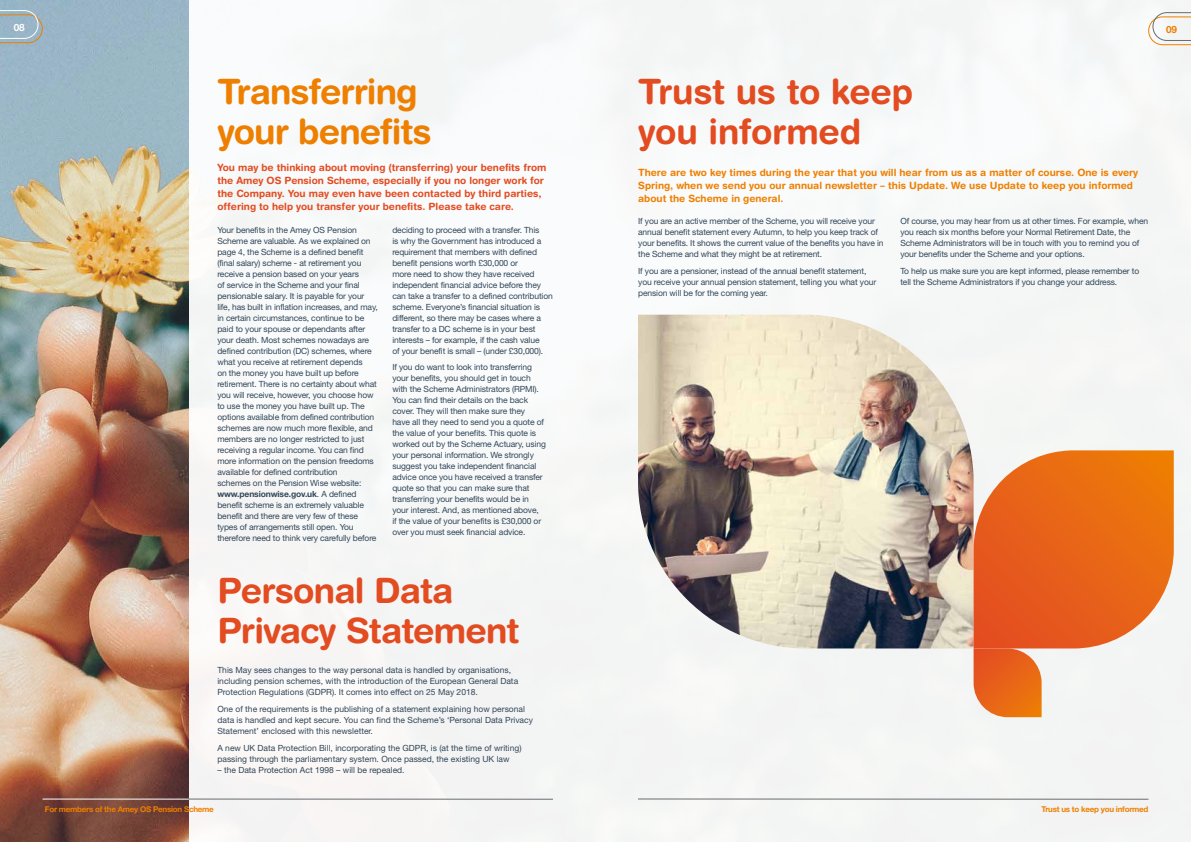
<style>
.page{position:relative;width:1191px;height:842px;background:#fff}
.page>*{position:absolute;margin:0;border:0;box-sizing:border-box;transform-origin:0 0}
.t1{font:700 35px/40px "Helvetica Rounded";letter-spacing:-.02em;color:#e34b20}
.t2{font:700 35px/40px "Helvetica Rounded";letter-spacing:-.03em;color:#ee7f00}
.t3{font:700 10px/13px "Helvetica Rounded";color:#e34b20}
.t4{font:700 10px/13px "Helvetica Rounded";color:#ee7f00}
.t5{font:700 10px "Helvetica Neue LT";color:#fff}
.t6{font:700 10px "Helvetica Neue LT";color:#ee7f00}
.t7{font:8.5px/11px "Helvetica Neue LT";letter-spacing:-.015em;color:#31475a}
.t8{font:700 8px "Helvetica Neue LT";letter-spacing:-.03em;color:#ee7f00}
.s1{font-weight:700}
</style>
<div class="page">
<img style="left:0;top:0;width:189px;height:842px">
<div style="left:189px;top:0;width:1002px;height:842px;background:#f6f7f6"></div>
<svg style="left:1148px;top:12px;width:43px;height:33px"></svg>
<svg style="left:0;top:10px;width:43px;height:33px"></svg>
<img style="left:638px;top:315px;width:335px;height:333px">
<svg style="left:973px;top:450px;width:200px;height:267px"></svg>
<hr style="left:638px;top:799px;width:510px;height:1px;background:#696b70">
<hr style="left:189px;top:799px;width:364px;height:1px;background:#696b70">
<hr style="left:43px;top:799px;width:146px;height:1px;background:#fff">
<p class="t5" style="left:14px;top:21px;width:12px">08</p>
<p class="t6" style="left:1166px;top:23px;width:12px">09</p>
<h1 class="t2" style="left:217px;top:71px;width:216px">Transferring your benefits</h1>
<p class="t3" style="left:217px;top:161px;width:330px">You may be thinking about moving (transferring) your benefits from the Amey OS Pension Scheme, especially if you no longer work for the Company. You may even have been contacted by third parties, offering to help you transfer your benefits. Please take care.</p>
<p class="t7" style="left:217px;top:224px;width:162px">Your benefits in the Amey OS Pension Scheme are valuable. As we explained on page 4, the Scheme is a defined benefit (final salary) scheme - at retirement you receive a pension based on your years<br>of service in the Scheme and your final pensionable salary. It is payable for your life, has built in inflation increases, and may, in certain circumstances, continue to be paid to your spouse or dependants after your death. Most schemes nowadays are defined contribution (DC) schemes, where what you receive at retirement depends<br>on the money you have built up before retirement. There is no certainty about what you will receive, however, you choose how to use the money you have built up. The options available from defined contribution schemes are now much more flexible, and members are no longer restricted to just receiving a regular income. You can find more information on the pension freedoms available for defined contribution<br>schemes on the Pension Wise website: <span class="s1">www.pensionwise.gov.uk</span>. A defined benefit scheme is an extremely valuable benefit and there are very few of these types of arrangements still open. You therefore need to think very carefully before</p>
<p class="t7" style="left:392px;top:224px;width:162px">deciding to proceed with a transfer. This<br>is why the Government has introduced a requirement that members with defined benefit pensions worth £30,000 or<br>more need to show they have received independent financial advice before they can take a transfer to a defined contribution scheme. Everyone’s financial situation is different, so there may be cases where a transfer to a DC scheme is in your best interests – for example, if the cash value<br>of your benefit is small – (under £30,000).</p>
<p class="t7" style="left:392px;top:362px;width:155px">If you do want to look into transferring your benefits, you should get in touch with the Scheme Administrators (RPMI).<br>You can find their details on the back cover. They will then make sure they<br>have all they need to send you a quote of the value of your benefits. This quote is worked out by the Scheme Actuary, using your personal information. We strongly suggest you take independent financial advice once you have received a transfer quote so that you can make sure that transferring your benefits would be in your interest. And, as mentioned above,<br>if the value of your benefits is £30,000 or over you must seek financial advice.</p>
<h1 class="t1" style="left:217px;top:570px;width:304px">Personal Data<br>Privacy Statement</h1>
<p class="t7" style="left:217px;top:665px;width:302px">This May sees changes to the way personal data is handled by organisations, including pension schemes, with the introduction of the European General Data<br>Protection Regulations (GDPR). It comes into effect on 25 May 2018.</p>
<p class="t7" style="left:217px;top:703px;width:317px">One of the requirements is the publishing of a statement explaining how personal data is handled and kept secure. You can find the Scheme’s ‘Personal Data Privacy<br>Statement’ enclosed with this newsletter.</p>
<p class="t7" style="left:217px;top:742px;width:306px">A new UK Data Protection Bill, incorporating the GDPR, is (at the time of writing) passing through the parliamentary system. Once passed, the existing UK law</p>
<p class="t7" style="left:217px;top:764px;width:189px">– the Data Protection Act 1998 – will be repealed.</p>
<h1 class="t1" style="left:638px;top:71px;width:276px">Trust us to keep you informed</h1>
<p class="t4" style="left:638px;top:166px;width:501px">There are two key times during the year that you will hear from us as a matter of course. One is every<br>Spring, when we send you our annual newsletter – this Update. We use Update to keep you informed about the Scheme in general.</p>
<p class="t7" style="left:638px;top:216px;width:247px">If you are an active member of the Scheme, you will receive your annual benefit statement every Autumn, to help you keep track of your benefits. It shows the current value of the benefits you have in the Scheme and what they might be at retirement.</p>
<p class="t7" style="left:638px;top:265px;width:239px">If you are a pensioner, instead of the annual benefit statement, you receive your annual pension statement, telling you what your pension will be for the coming year.</p>
<p class="t7" style="left:900px;top:216px;width:249px">Of course, you may hear from us at other times. For example, when you reach six months before your Normal Retirement Date, the Scheme Administrators will be in touch with you to remind you of your benefits under the Scheme and your options.</p>
<p class="t7" style="left:900px;top:265px;width:240px">To help us make sure you are kept informed, please remember to tell the Scheme Administrators if you change your address.</p>
<p class="t8" style="left:45px;top:804px;width:170px">For members of the Amey OS Pension Scheme</p>
<p class="t8" style="left:1041px;top:804px;width:108px">Trust us to keep you informed</p>
</div>
